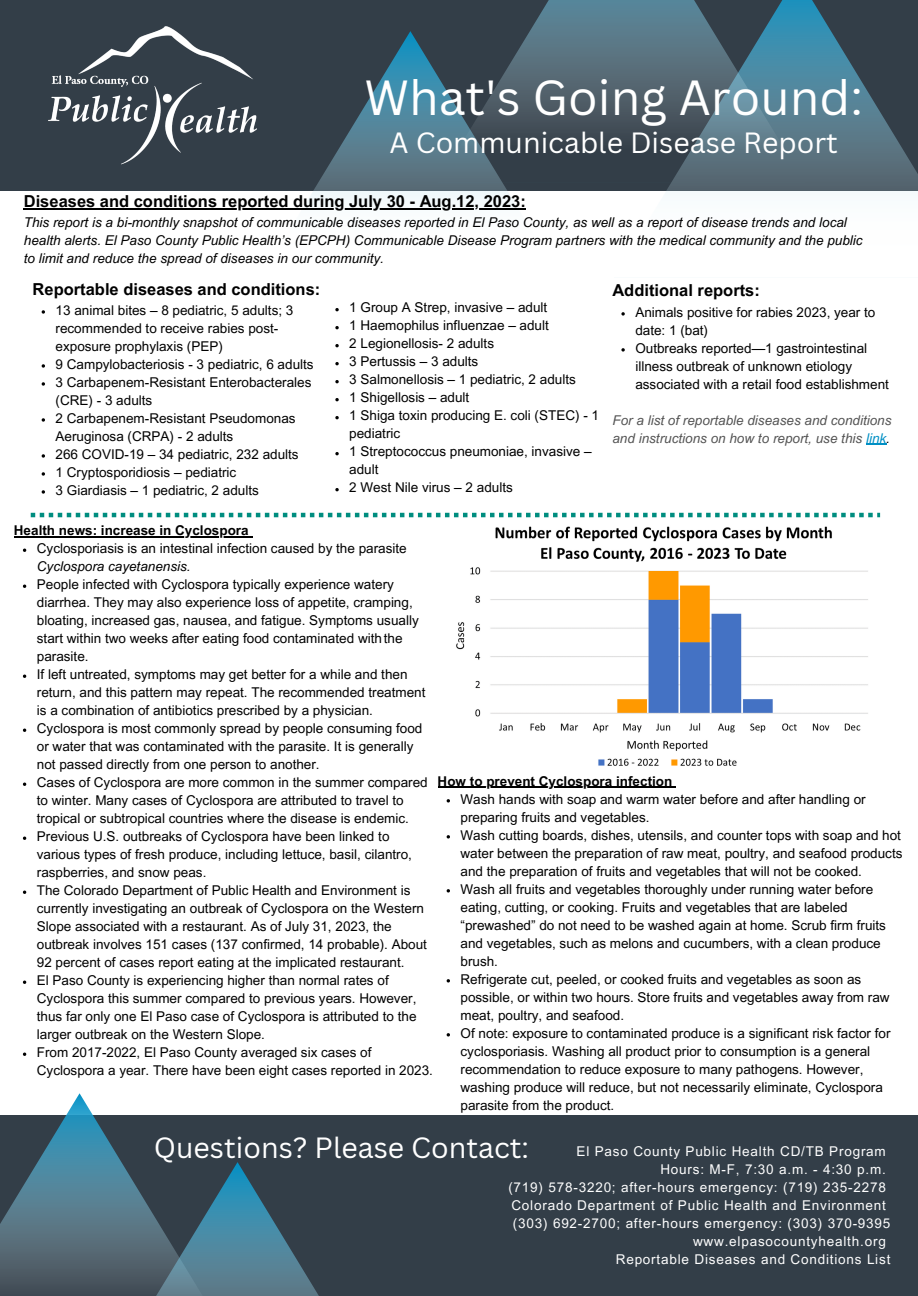
<style>
.page{position:relative;width:918px;height:1296px;background:#fff}
.page>*{position:absolute;margin:0;border:0;box-sizing:border-box;transform-origin:0 0}
.t1{font:48px "Canva Sans";color:#fff}
.t2{font:28.5px "Canva Sans";color:#fff}
.t3{font:700 16.5px "Arial MT Pro";color:#000}
.t4{font:13.5px/18px "Arial MT Pro";color:#000}
.t5{font:italic 13.5px/18px "Arial MT Pro";color:#000}
.t6{font:13.5px/18px "Arial MT Pro";letter-spacing:.06em;color:#fefefe}
.t7{font:italic 13.5px/18px "Arial MT Pro";color:#545454}
.t8{font:700 13.5px "Arial MT Pro";color:#000}
.s1{color:#008fc4}
.s2{color:#000}
.s3{font-style:italic}
</style>
<div class="page">
<div style="left:0;top:0;width:918px;height:191px;background:#333e48"></div>
<svg style="left:666px;top:0;width:252px;height:193px"></svg>
<svg style="left:530px;top:0;width:275px;height:182px"></svg>
<svg style="left:265px;top:31px;width:291px;height:179px"></svg>
<img style="left:48px;top:26px;width:238px;height:147px">
<div style="left:0;top:1116px;width:918px;height:180px;background:#333e48"></div>
<svg style="left:0;top:1093px;width:383px;height:203px"></svg>
<svg style="left:31px;top:513px;width:849px;height:4px"></svg>
<img style="left:456px;top:526px;width:412px;height:240px">
<svg style="left:335px;top:308px;width:4px;height:3px"></svg>
<svg style="left:335px;top:326px;width:4px;height:3px"></svg>
<svg style="left:335px;top:344px;width:4px;height:3px"></svg>
<svg style="left:335px;top:362px;width:4px;height:3px"></svg>
<svg style="left:335px;top:380px;width:4px;height:3px"></svg>
<svg style="left:335px;top:398px;width:4px;height:3px"></svg>
<svg style="left:335px;top:416px;width:4px;height:3px"></svg>
<svg style="left:335px;top:452px;width:4px;height:3px"></svg>
<svg style="left:335px;top:488px;width:4px;height:3px"></svg>
<hr style="left:24px;top:208px;width:502px;height:1px;background:#000">
<svg style="left:42px;top:310px;width:3px;height:4px"></svg>
<svg style="left:42px;top:364px;width:3px;height:4px"></svg>
<svg style="left:42px;top:382px;width:3px;height:4px"></svg>
<svg style="left:42px;top:418px;width:3px;height:4px"></svg>
<svg style="left:42px;top:454px;width:3px;height:4px"></svg>
<svg style="left:42px;top:472px;width:3px;height:4px"></svg>
<svg style="left:42px;top:490px;width:3px;height:4px"></svg>
<hr style="left:14px;top:536px;width:235px;height:1px;background:#000">
<svg style="left:447px;top:799px;width:3px;height:4px"></svg>
<svg style="left:447px;top:835px;width:3px;height:4px"></svg>
<svg style="left:447px;top:889px;width:3px;height:4px"></svg>
<svg style="left:447px;top:979px;width:3px;height:4px"></svg>
<svg style="left:447px;top:1033px;width:3px;height:4px"></svg>
<hr style="left:438px;top:787px;width:234px;height:1px;background:#000">
<svg style="left:621px;top:312px;width:4px;height:4px"></svg>
<svg style="left:621px;top:348px;width:4px;height:4px"></svg>
<svg style="left:866px;top:444px;width:20px;height:1px"></svg>
<p class="t1" style="left:364px;top:64px;width:500px">What's Going Around:</p>
<p class="t2" style="left:390px;top:122px;width:450px">A Communicable Disease Report</p>
<p class="t3" style="left:24px;top:195px;width:504px">Diseases and conditions reported during July 30 - Aug.12, 2023:</p>
<p class="t5" style="left:24px;top:215px;width:840px">This report is a bi-monthly snapshot of communicable diseases reported in El Paso County, as well as a report of disease trends and local health alerts. El Paso County Public Health’s (EPCPH) Communicable Disease Program partners with the medical community and the public to limit and reduce the spread of diseases in our community.</p>
<p class="t4" style="left:56px;top:303px;width:239px">13 animal bites – 8 pediatric, 5 adults; 3 recommended to receive rabies post&shy;exposure prophylaxis (PEP)</p>
<p class="t4" style="left:56px;top:357px;width:260px">9 Campylobacteriosis - 3 pediatric, 6 adults</p>
<p class="t4" style="left:56px;top:375px;width:257px">3 Carbapenem-Resistant Enterobacterales (CRE) - 3 adults</p>
<p class="t4" style="left:56px;top:411px;width:242px">2 Carbapenem-Resistant Pseudomonas<br>Aeruginosa (CRPA) - 2 adults</p>
<p class="t4" style="left:56px;top:447px;width:245px">266 COVID-19 – 34 pediatric, 232 adults</p>
<p class="t4" style="left:56px;top:465px;width:182px">1 Cryptosporidiosis – pediatric</p>
<p class="t4" style="left:56px;top:483px;width:205px">3 Giardiasis – 1 pediatric, 2 adults</p>
<p class="t3" style="left:33px;top:283px;width:289px">Reportable diseases and conditions:</p>
<p class="t3" style="left:612px;top:284px;width:149px">Additional reports:</p>
<p class="t4" style="left:349px;top:300px;width:200px">1 Group A Strep, invasive – adult</p>
<p class="t4" style="left:349px;top:318px;width:201px">1 Haemophilus influenzae – adult</p>
<p class="t4" style="left:349px;top:336px;width:146px">2 Legionellosis- 2 adults</p>
<p class="t4" style="left:349px;top:354px;width:131px">3 Pertussis – 3 adults</p>
<p class="t4" style="left:349px;top:372px;width:228px">3 Salmonellosis – 1 pediatric, 2 adults</p>
<p class="t4" style="left:349px;top:390px;width:122px">1 Shigellosis – adult</p>
<p class="t4" style="left:349px;top:408px;width:251px">1 Shiga toxin producing E. coli (STEC) - 1 pediatric</p>
<p class="t4" style="left:349px;top:444px;width:244px">1 Streptococcus pneumoniae, invasive – adult</p>
<p class="t4" style="left:349px;top:480px;width:165px">2 West Nile virus – 2 adults</p>
<p class="t4" style="left:635px;top:305px;width:242px">Animals positive for rabies 2023, year to date: 1 (bat)</p>
<p class="t4" style="left:635px;top:341px;width:255px">Outbreaks reported—1 gastrointestinal illness outbreak of unknown etiology associated with a retail food establishment</p>
<p class="t7" style="left:612px;top:413px;width:281px">For a list of reportable diseases and conditions and instructions on how to report, use this <span class="s1">link</span><span class="s2">.</span></p>
<p class="t8" style="left:14px;top:525px;width:236px">Health news: increase in Cyclospora</p>
<p class="t4" style="left:37px;top:541px;width:371px">Cyclosporiasis is an intestinal infection caused by the parasite<br><span class="s3">Cyclospora cayetanensis.</span></p>
<p class="t4" style="left:37px;top:577px;width:383px">People infected with Cyclospora typically experience watery diarrhea. They may also experience loss of appetite, cramping, bloating, increased gas, nausea, and fatigue. Symptoms usually start within two weeks after eating food contaminated with the parasite.</p>
<p class="t4" style="left:37px;top:667px;width:390px">If left untreated, symptoms may get better for a while and then return, and this pattern may repeat. The recommended treatment is a combination of antibiotics prescribed by a physician.</p>
<p class="t4" style="left:37px;top:721px;width:387px">Cyclospora is most commonly spread by people consuming food or water that was contaminated with the parasite. It is generally not passed directly from one person to another.</p>
<p class="t4" style="left:37px;top:775px;width:392px">Cases of Cyclospora are more common in the summer compared to winter. Many cases of Cyclospora are attributed to travel to tropical or subtropical countries where the disease is endemic.</p>
<p class="t4" style="left:37px;top:829px;width:377px">Previous U.S. outbreaks of Cyclospora have been linked to various types of fresh produce, including lettuce, basil, cilantro, raspberries, and snow peas.</p>
<p class="t4" style="left:37px;top:883px;width:392px">The Colorado Department of Public Health and Environment is currently investigating an outbreak of Cyclospora on the Western Slope associated with a restaurant. As of July 31, 2023, the outbreak involves 151 cases (137 confirmed, 14 probable). About 92 percent of cases report eating at the implicated restaurant.</p>
<p class="t4" style="left:37px;top:973px;width:381px">El Paso County is experiencing higher than normal rates of Cyclospora this summer compared to previous years. However, thus far only one El Paso case of Cyclospora is attributed to the larger outbreak on the Western Slope.</p>
<p class="t4" style="left:37px;top:1045px;width:398px">From 2017-2022, El Paso County averaged six cases of<br>Cyclospora a year. There have been eight cases reported in 2023.</p>
<p class="t8" style="left:438px;top:776px;width:236px">How to prevent Cyclospora infection</p>
<p class="t4" style="left:461px;top:792px;width:407px">Wash hands with soap and warm water before and after handling or preparing fruits and vegetables.</p>
<p class="t4" style="left:461px;top:828px;width:443px;text-align:justify">Wash cutting boards, dishes, utensils, and counter tops with soap and hot water between the preparation of raw meat, poultry, and seafood products and the preparation of fruits and vegetables that will not be cooked.</p>
<p class="t4" style="left:461px;top:882px;width:427px">Wash all fruits and vegetables thoroughly under running water before eating, cutting, or cooking. Fruits and vegetables that are labeled “prewashed” do not need to be washed again at home. Scrub firm fruits and vegetables, such as melons and cucumbers, with a clean produce brush.</p>
<p class="t4" style="left:461px;top:972px;width:431px">Refrigerate cut, peeled, or cooked fruits and vegetables as soon as possible, or within two hours. Store fruits and vegetables away from raw meat, poultry, and seafood.</p>
<p class="t4" style="left:461px;top:1026px;width:431px">Of note: exposure to contaminated produce is a significant risk factor for cyclosporiasis. Washing all product prior to consumption is a general recommendation to reduce exposure to many pathogens. However, washing produce will reduce, but not necessarily eliminate, Cyclospora parasite from the product.</p>
<p class="t2" style="left:154px;top:1128px;width:377px">Questions? Please Contact:</p>
<p class="t6" style="left:577px;top:1144px;width:311px">El Paso County Public Health CD/TB Program</p>
<p class="t6" style="left:660px;top:1162px;width:227px">Hours: M-F, 7:30 a.m. - 4:30 p.m.</p>
<p class="t6" style="left:508px;top:1180px;width:379px">(719) 578-3220; after-hours emergency: (719) 235-2278</p>
<p class="t6" style="left:511px;top:1198px;width:376px">Colorado Department of Public Health and Environment</p>
<p class="t6" style="left:693px;top:1216px;width:199px;text-indent:-180px">(303) 692-2700; after-hours emergency: (303) 370-9395 www.elpasocountyhealth.org</p>
<p class="t6" style="left:616px;top:1252px;width:276px">Reportable Diseases and Conditions List</p>
</div>
